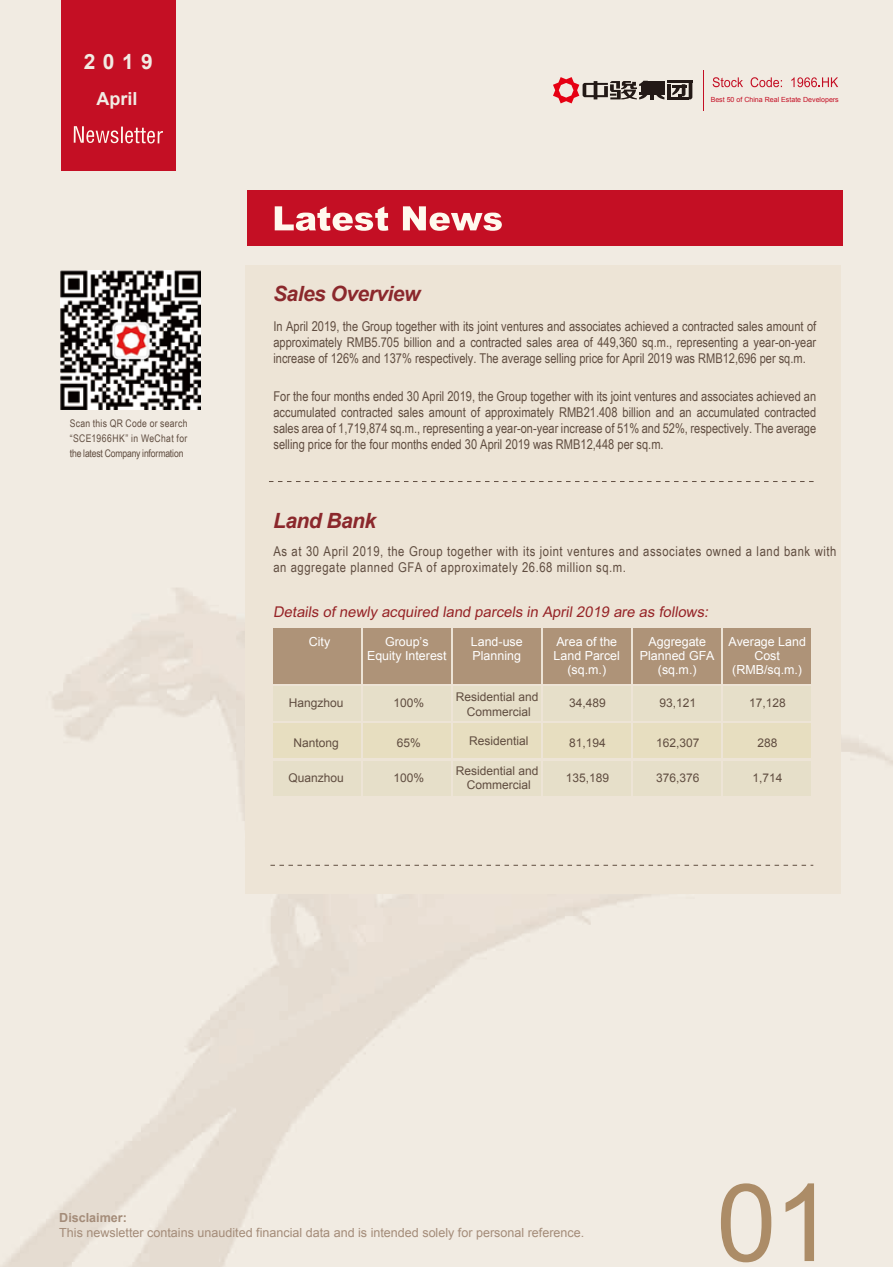
<style>
.page{position:relative;width:893px;height:1267px;background:#fff}
.page>*{position:absolute;margin:0;border:0;box-sizing:border-box;transform-origin:0 0}
.t1{font:108px "Arial";color:#ac8c67}
.t2{font:italic 700 21px "Arial";letter-spacing:-.025em;color:#8b282c}
.t3{font:700 21px "Arial";color:#f1ece4}
.t4{font:700 18px "Arial";color:#f1ece4}
.t5{font:italic 700 14.85px "M Hei HK";color:#962326}
.t6{font:13.5px/16.2px "Arial Narrow";letter-spacing:.04em;color:#604d40;text-align:justify}
.t7{font:12.6px "Arial";color:#a48c79}
.t8{font:700 12.6px "Arial";color:#a48c79}
.t9{font:12.45px/14.2px "Arial";color:#fff;text-align:center}
.t10{font:12px/14.4px "Arial";color:#604d40;text-align:center}
.t11{font:10.5px/15px "Arial Narrow";letter-spacing:-.01em;color:#604d40;text-align:justify}
.t12{font:7.05px "Arial";color:#c40f24}
</style>
<div class="page">
<img style="left:0;top:0;width:893px;height:1267px">
<img style="left:61px;top:270px;width:139px;height:139px">
<div style="left:61px;top:0;width:115px;height:170px;background:#c40f24"></div>
<svg style="left:74px;top:126px;width:89px;height:17px"></svg>
<div style="left:245px;top:265px;width:596px;height:628px;background:#ede4d6"></div>
<div style="left:247px;top:190px;width:595px;height:55px;background:#c40f24"></div>
<svg style="left:275px;top:206px;width:113px;height:25px"></svg>
<svg style="left:403px;top:206px;width:99px;height:25px"></svg>
<hr style="left:702px;top:70px;width:1px;height:40px;background:#c40f24">
<svg style="left:712px;top:77px;width:31px;height:10px"></svg>
<svg style="left:750px;top:77px;width:32px;height:10px"></svg>
<svg style="left:791px;top:77px;width:47px;height:10px"></svg>
<svg style="left:270px;top:865px;width:543px;height:1px"></svg>
<hr style="left:667px;top:81px;width:25px;height:2px;background:#231916">
<hr style="left:667px;top:97px;width:22px;height:2px;background:#231916">
<hr style="left:667px;top:84px;width:4px;height:15px;background:#231916">
<svg style="left:672px;top:83px;width:20px;height:16px"></svg>
<hr style="left:644px;top:82px;width:20px;height:2px;background:#231916">
<hr style="left:644px;top:84px;width:20px;height:2px;background:#231916">
<hr style="left:644px;top:87px;width:20px;height:2px;background:#231916">
<hr style="left:644px;top:90px;width:20px;height:2px;background:#231916">
<hr style="left:639px;top:93px;width:25px;height:2px;background:#231916">
<hr style="left:650px;top:81px;width:4px;height:18px;background:#231916">
<svg style="left:553px;top:77px;width:95px;height:26px;background:#b89490"></svg>
<svg style="left:656px;top:95px;width:8px;height:4px"></svg>
<svg style="left:269px;top:481px;width:545px;height:1px"></svg>
<div style="left:273px;top:628px;width:87px;height:56px;background:#ae9378"></div>
<div style="left:363px;top:628px;width:87px;height:56px;background:#ae9378"></div>
<div style="left:453px;top:628px;width:87px;height:56px;background:#ae9378"></div>
<div style="left:543px;top:628px;width:87px;height:56px;background:#ae9378"></div>
<div style="left:633px;top:628px;width:87px;height:56px;background:#ae9378"></div>
<div style="left:723px;top:628px;width:87px;height:56px;background:#ae9378"></div>
<div style="left:633px;top:686px;width:87px;height:34px;background:#e6dfc9"></div>
<div style="left:633px;top:723px;width:87px;height:34px;background:#e7dec0"></div>
<div style="left:543px;top:686px;width:87px;height:34px;background:#e6dfc9"></div>
<div style="left:543px;top:723px;width:87px;height:34px;background:#e7dec0"></div>
<div style="left:453px;top:686px;width:87px;height:34px;background:#e6dfc9"></div>
<div style="left:453px;top:723px;width:87px;height:34px;background:#e7dec0"></div>
<div style="left:363px;top:686px;width:87px;height:34px;background:#e6dfc9"></div>
<div style="left:363px;top:723px;width:87px;height:34px;background:#e7dec0"></div>
<div style="left:273px;top:686px;width:87px;height:34px;background:#e6dfc9"></div>
<div style="left:273px;top:723px;width:87px;height:34px;background:#e7dec0"></div>
<div style="left:723px;top:686px;width:87px;height:34px;background:#e6dfc9"></div>
<div style="left:723px;top:723px;width:87px;height:34px;background:#e7dec0"></div>
<div style="left:633px;top:761px;width:87px;height:34px;background:#e6dfc9"></div>
<div style="left:543px;top:761px;width:87px;height:34px;background:#e6dfc9"></div>
<div style="left:453px;top:761px;width:87px;height:34px;background:#e6dfc9"></div>
<div style="left:363px;top:761px;width:87px;height:34px;background:#e6dfc9"></div>
<div style="left:273px;top:761px;width:87px;height:34px;background:#e6dfc9"></div>
<div style="left:723px;top:761px;width:87px;height:34px;background:#e6dfc9"></div>
<h2 class="t3" style="left:84px;top:48px;width:71px">2019</h2>
<h3 class="t4" style="left:96px;top:87px;width:43px">April</h3>
<p class="t12" style="left:711px;top:95px;width:130px">Best 50 of China Real Estate Developers</p>
<p class="t11" style="left:70px;top:416px;width:119px">Scan this QR Code or search “SCE1966HK” in WeChat for the latest Company information</p>
<h2 class="t2" style="left:273px;top:280px;width:149px">Sales Overview</h2>
<p class="t6" style="left:273px;top:317px;width:544px">In April 2019, the Group together with its joint ventures and associates achieved a contracted sales amount of approximately RMB5.705 billion and a contracted sales area of 449,360 sq.m., representing a year-on-year increase of 126% and 137% respectively. The average selling price for April 2019 was RMB12,696 per sq.m.</p>
<p class="t6" style="left:273px;top:387px;width:544px">For the four months ended 30 April 2019, the Group together with its joint ventures and associates achieved an accumulated contracted sales amount of approximately RMB21.408 billion and an accumulated contracted sales area of 1,719,874 sq.m., representing a year-on-year increase of 51% and 52%, respectively. The average selling price for the four months ended 30 April 2019 was RMB12,448 per sq.m.</p>
<h2 class="t2" style="left:273px;top:507px;width:105px">Land Bank</h2>
<p class="t6" style="left:273px;top:542px;width:564px">As at 30 April 2019, the Group together with its joint ventures and associates owned a land bank with an aggregate planned GFA of approximately 26.68 million sq.m.</p>
<p class="t5" style="left:273px;top:601px;width:439px">Details of newly acquired land parcels in April 2019 are as follows:</p>
<p class="t9" style="left:309px;top:634px;width:23px">City</p>
<p class="t9" style="left:367px;top:634px;width:81px">Group’s<br>Equity Interest</p>
<p class="t9" style="left:471px;top:634px;width:53px;text-align:left">Land-use<br>Planning</p>
<p class="t9" style="left:553px;top:634px;width:68px">Area of the<br>Land Parcel (sq.m.)</p>
<p class="t9" style="left:640px;top:634px;width:76px">Aggregate<br>Planned GFA (sq.m.)</p>
<p class="t9" style="left:728px;top:634px;width:79px">Average Land<br>Cost (RMB/sq.m.)</p>
<p class="t10" style="left:289px;top:696px;width:56px">Hangzhou</p>
<p class="t10" style="left:393px;top:696px;width:32px">100%</p>
<p class="t10" style="left:569px;top:696px;width:38px">34,489</p>
<p class="t10" style="left:659px;top:696px;width:38px">93,121</p>
<p class="t10" style="left:569px;top:735px;width:38px">81,194</p>
<p class="t10" style="left:656px;top:735px;width:45px">162,307</p>
<p class="t10" style="left:456px;top:690px;width:84px">Residential and<br>Commercial</p>
<p class="t10" style="left:749px;top:696px;width:38px">17,128</p>
<p class="t10" style="left:469px;top:734px;width:61px">Residential</p>
<p class="t10" style="left:294px;top:735px;width:47px">Nantong</p>
<p class="t10" style="left:397px;top:735px;width:26px">65%</p>
<p class="t10" style="left:757px;top:735px;width:22px">288</p>
<p class="t10" style="left:456px;top:764px;width:84px">Residential and<br>Commercial</p>
<p class="t10" style="left:288px;top:771px;width:57px">Quanzhou</p>
<p class="t10" style="left:393px;top:771px;width:32px">100%</p>
<p class="t10" style="left:566px;top:771px;width:45px">135,189</p>
<p class="t10" style="left:656px;top:771px;width:45px">376,376</p>
<p class="t10" style="left:752px;top:771px;width:32px">1,714</p>
<p class="t8" style="left:59px;top:1209px;width:69px">Disclaimer:</p>
<p class="t7" style="left:59px;top:1224px;width:526px">This newsletter contains unaudited financial data and is intended solely for personal reference.</p>
<h1 class="t1" style="left:716px;top:1152px;width:119px">01</h1>
</div>
